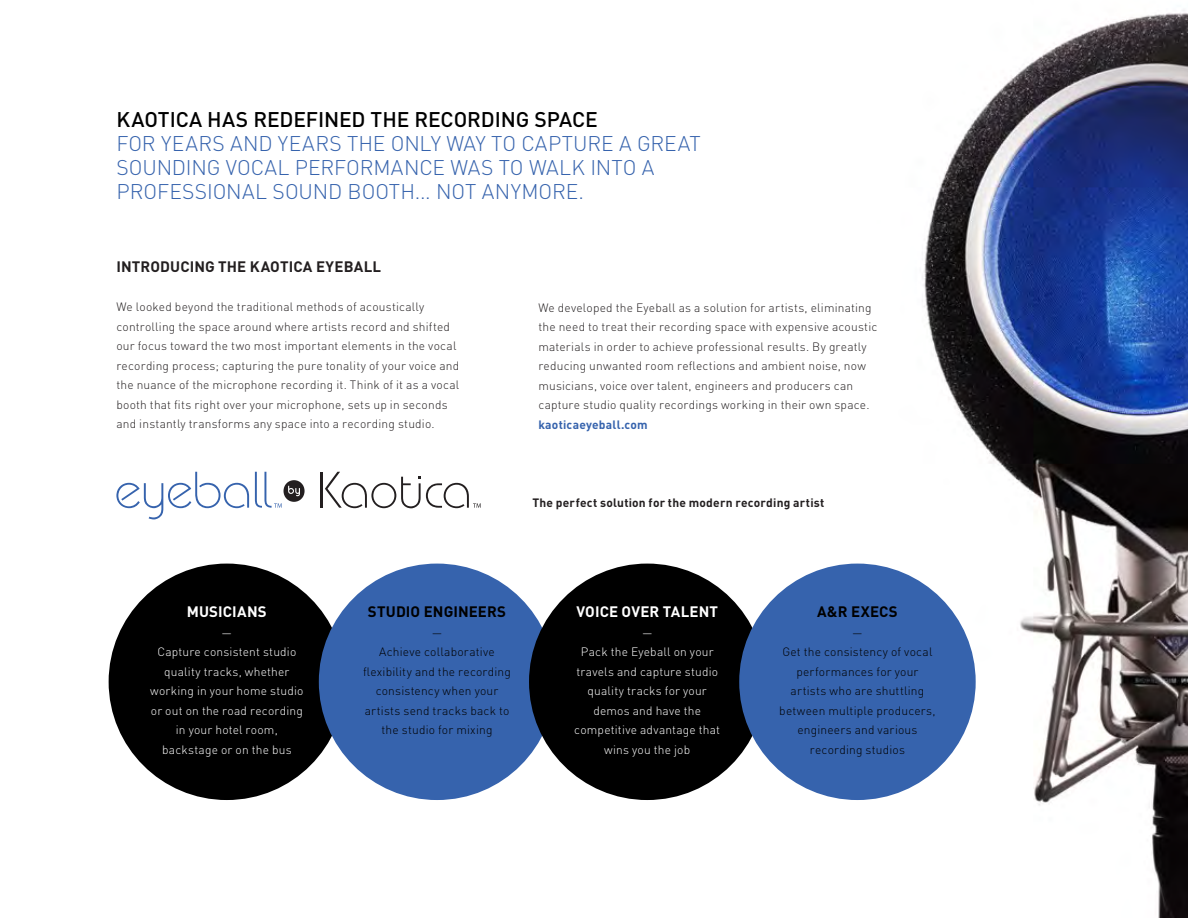
<style>
.page{position:relative;width:1188px;height:918px;background:#fff}
.page>*{position:absolute;margin:0;border:0;box-sizing:border-box;transform-origin:0 0}
.t1{font:300 21px/24px "DIN Pro";letter-spacing:-.005em;color:#3663ad}
.t2{font:500 21px "DIN Pro";letter-spacing:-.005em;color:#000}
.t3{font:700 15px "DIN Pro";letter-spacing:.01em;color:#231f20}
.t4{font:700 15px "DIN Pro";letter-spacing:.01em;color:#fff}
.t5{font:700 15px "DIN Pro";letter-spacing:.01em;color:#000}
.t6{font:300 12px/19.5px "DIN Pro";letter-spacing:.015em;color:#231f20}
.t7{font:300 12px/19.5px "DIN Pro";letter-spacing:.015em;color:#fff;text-align:center}
.t8{font:300 12px/19.5px "DIN Pro";letter-spacing:.015em;color:#000;text-align:center}
.t9{font:700 12px "DIN Pro";letter-spacing:.02em;color:#231f20}
.t10{font:700 12px "DIN Pro";letter-spacing:.015em;color:#3663ad}
</style>
<div class="page">
<img style="left:871px;top:10px;width:317px;height:908px">
<div style="left:109px;top:564px;width:236px;height:236px;background:#000;border-radius:50%"></div>
<div style="left:319px;top:564px;width:236px;height:236px;background:#3663ad;border-radius:50%"></div>
<div style="left:529px;top:564px;width:236px;height:236px;background:#000;border-radius:50%"></div>
<div style="left:739px;top:564px;width:237px;height:236px;background:#3663ad;border-radius:50%"></div>
<hr style="left:321px;top:472px;width:2px;height:36px;background:#231f20">
<svg style="left:325px;top:472px;width:156px;height:36px"></svg>
<svg style="left:255px;top:472px;width:27px;height:36px"></svg>
<svg style="left:116px;top:472px;width:133px;height:47px"></svg>
<div style="left:284px;top:480px;width:21px;height:22px;background:#231f20;border-radius:50%"></div>
<svg style="left:288px;top:486px;width:12px;height:10px"></svg>
<h1 class="t2" style="left:116px;top:106px;width:483px">KAOTICA HAS REDEFINED THE RECORDING SPACE</h1>
<h1 class="t1" style="left:116px;top:131px;width:586px">FOR YEARS AND YEARS THE ONLY WAY TO CAPTURE A GREAT<br>SOUNDING VOCAL PERFORMANCE WAS TO WALK INTO A<br>PROFESSIONAL SOUND BOOTH... NOT ANYMORE.</h1>
<p class="t3" style="left:116px;top:257px;width:266px">INTRODUCING THE KAOTICA EYEBALL</p>
<p class="t6" style="left:116px;top:297px;width:344px">We looked beyond the traditional methods of acoustically controlling the space around where artists record and shifted our focus toward the two most important elements in the vocal recording process; capturing the pure tonality of your voice and the nuance of the microphone recording it. Think of it as a vocal booth that fits right over your microphone, sets up in seconds and instantly transforms any space into a recording studio.</p>
<p class="t6" style="left:538px;top:297px;width:340px">We developed the Eyeball as a solution for artists, eliminating the need to treat their recording space with expensive acoustic materials in order to achieve professional results. By greatly reducing unwanted room reflections and ambient noise, now musicians, voice over talent, engineers and producers can capture studio quality recordings working in their own space.</p>
<p class="t10" style="left:538px;top:416px;width:111px">kaoticaeyeball.com</p>
<p class="t9" style="left:532px;top:495px;width:294px">The perfect solution for the modern recording artist</p>
<p class="t4" style="left:187px;top:602px;width:81px">MUSICIANS</p>
<p class="t7" style="left:150px;top:622px;width:155px">—<br>Capture consistent studio quality tracks, whether working in your home studio or out on the road recording in your hotel room, backstage or on the bus</p>
<p class="t5" style="left:368px;top:602px;width:140px">STUDIO ENGINEERS</p>
<p class="t8" style="left:363px;top:622px;width:149px">—<br>Achieve collaborative flexibility and the recording consistency when your artists send tracks back to the studio for mixing</p>
<p class="t4" style="left:576px;top:602px;width:143px">VOICE OVER TALENT</p>
<p class="t7" style="left:574px;top:622px;width:147px">—<br>Pack the Eyeball on your travels and capture studio quality tracks for your demos and have the competitive advantage that wins you the job</p>
<p class="t5" style="left:817px;top:602px;width:82px">A&amp;R EXECS</p>
<p class="t8" style="left:779px;top:622px;width:158px">—<br>Get the consistency of vocal performances for your artists who are shuttling between multiple producers, engineers and various recording studios</p>
</div>
